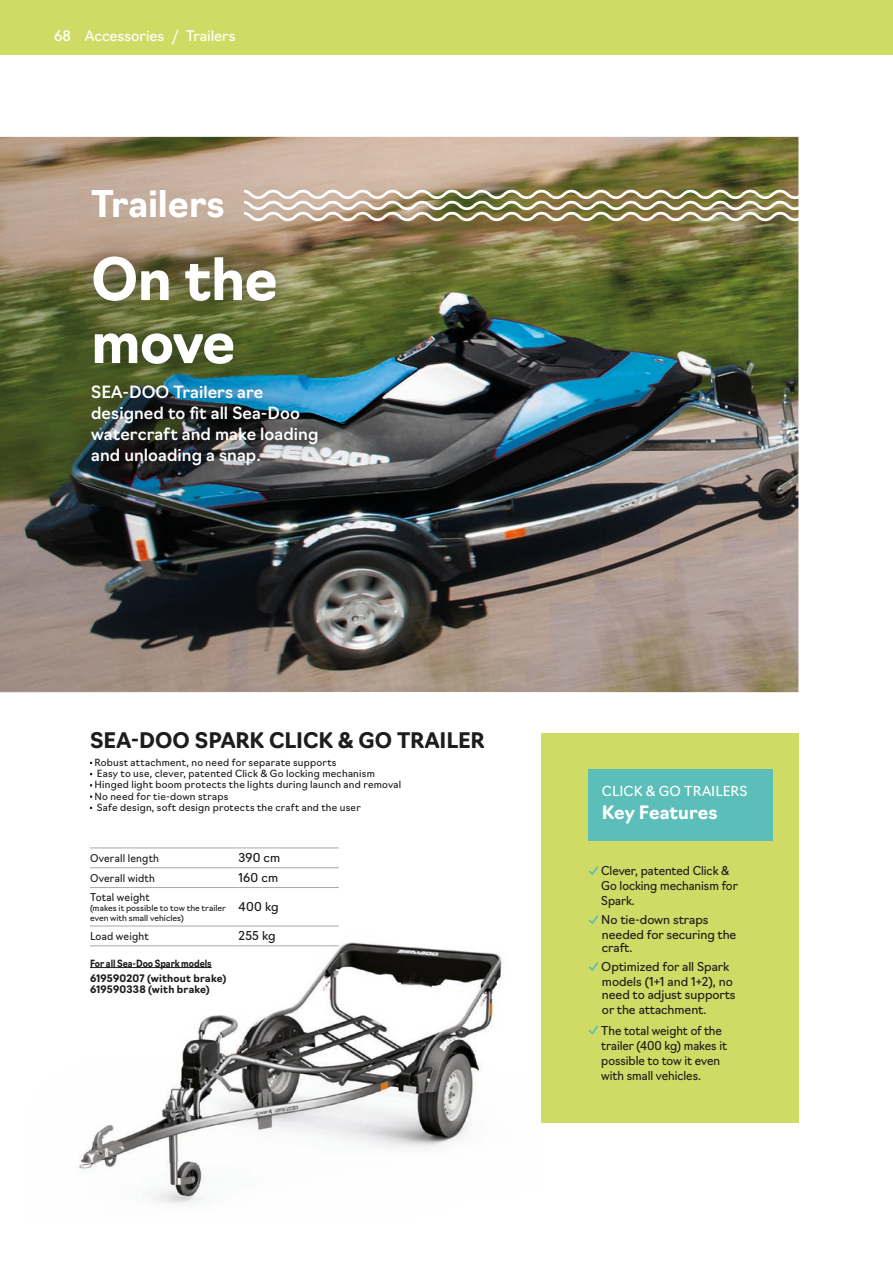
<style>
.page{position:relative;width:893px;height:1263px;background:#fff}
.page>*{position:absolute;margin:0;border:0;box-sizing:border-box;transform-origin:0 0}
.Gros_titre{font:700 57px/63px "Navigo";letter-spacing:-.015em;color:#fff}
.SECTION{font:700 36px "Navigo";color:#fff}
.Titre{font:700 21px "Navigo";color:#1d1d1b}
.t1{font:700 18px "Navigo";color:#fff}
.Intro{font:500 16.5px/21px "Navigo";letter-spacing:.005em;color:#fff}
.FOLIO-LEFT{font:14.25px "Navigo";color:#fff}
.t2{font:13.5px "Navigo";letter-spacing:.005em;color:#fff}
.Description_2018{font:12px/13.5px "Navigo";letter-spacing:-.005em;color:#1d1d1b}
.Description_2018-2{font:12px/15.1px "Navigo";letter-spacing:-.005em;color:#1d1d1b;scale:.95 1}
.t3{font:10.5px "Navigo";letter-spacing:.02em;color:#1d1d1b;scale:.95 1}
.SKU_Size_Color_2019{font:700 10.2px/11.7px "Navigo";letter-spacing:.02em;color:#1d1d1b}
.t4{font:9.75px "Navigo";letter-spacing:.025em;color:#1d1d1b}
.Model_2019{font:700 9.75px "Navigo";letter-spacing:-.005em;color:#1d1d1b;scale:.9 1}
.Description_2018-3{font:8.25px/9.9px "Navigo";letter-spacing:.005em;color:#1d1d1b}
.s1{font-weight:300}
.s2{font-family:"Neue Haas Unica W1 G"}
</style>
<div class="page">
<img style="left:386px;top:137px;width:412px;height:555px">
<img style="left:0;top:137px;width:386px;height:555px">
<div style="left:541px;top:733px;width:257px;height:389px;background:#d0db65"></div>
<div style="left:70px;top:235px;width:269px;height:251px;background:#1d1d1b;opacity:.5"></div>
<div style="left:588px;top:769px;width:184px;height:72px;background:#5bbeb9"></div>
<svg style="left:588px;top:866px;width:11px;height:9px"></svg>
<svg style="left:588px;top:915px;width:11px;height:9px"></svg>
<svg style="left:588px;top:962px;width:11px;height:9px"></svg>
<svg style="left:588px;top:1025px;width:11px;height:10px"></svg>
<img style="left:79px;top:925px;width:464px;height:279px">
<hr style="left:90px;top:848px;width:148px;height:1px;background:#a8a8a8">
<hr style="left:238px;top:848px;width:101px;height:1px;background:#a8a8a8">
<hr style="left:90px;top:867px;width:148px;height:1px;background:#a8a8a8">
<hr style="left:238px;top:867px;width:101px;height:1px;background:#a8a8a8">
<hr style="left:90px;top:887px;width:148px;height:1px;background:#a8a8a8">
<hr style="left:238px;top:887px;width:101px;height:1px;background:#a8a8a8">
<hr style="left:90px;top:926px;width:148px;height:1px;background:#a8a8a8">
<hr style="left:238px;top:926px;width:101px;height:1px;background:#a8a8a8">
<hr style="left:90px;top:945px;width:148px;height:1px;background:#a8a8a8">
<hr style="left:238px;top:945px;width:101px;height:1px;background:#a8a8a8">
<hr style="left:90px;top:967px;width:122px;height:1px;background:#1d1d1b">
<svg style="left:245px;top:190px;width:554px;height:31px"></svg>
<div style="left:0;top:0;width:893px;height:54px;background:#d0db65"></div>
<p class="FOLIO-LEFT" style="left:87px;top:24px;width:150px">Accessoires <span class="s1">//</span> Tr ilers</p>
<p class="FOLIO-LEFT" style="left:54px;top:24px;width:112px">6868 Accessories</p>
<h3 class="FOLIO-LEFT" style="left:188px;top:24px;width:65px">Category</h3>
<p class="SECTION" style="left:91px;top:175px;width:135px">Trailers</p>
<p class="Gros_titre" style="left:91px;top:243px;width:188px">On the move</p>
<p class="Intro" style="left:91px;top:380px;width:229px">SEA-DOO Trailers are designed to fit all Sea-Doo watercraft and make loading and unloading a snap.</p>
<p class="Titre" style="left:90px;top:724px;width:396px">SEA-DOO SPARK CLICK &amp; GO TRAILER</p>
<p class="t4" style="left:90px;top:754px;width:248px"><span class="s2">·</span> Robust attachment, no need for separate supports</p>
<p class="t4" style="left:90px;top:766px;width:286px"><span class="s2">·</span> Easy to use, clever, patented Click &amp; Go locking mechanism</p>
<p class="t4" style="left:90px;top:777px;width:313px"><span class="s2">·</span> Hinged light boom protects the lights during launch and removal</p>
<p class="t4" style="left:90px;top:788px;width:140px"><span class="s2">·</span> No need for tie-down straps</p>
<p class="t4" style="left:90px;top:799px;width:272px"><span class="s2">·</span> Safe design, soft design protects the craft and the user</p>
<p class="t3" style="left:90px;top:850px;width:74px">Overall length</p>
<p class="Description_2018" style="left:238px;top:850px;width:43px">390 cm</p>
<p class="t3" style="left:90px;top:869px;width:70px">Overall width</p>
<p class="Description_2018" style="left:238px;top:870px;width:41px">160 cm</p>
<p class="t3" style="left:90px;top:889px;width:64px">Total weight</p>
<p class="Description_2018-3" style="left:90px;top:902px;width:137px">(makes it possible to tow the trailer even with small vehicles)</p>
<p class="Description_2018" style="left:238px;top:899px;width:42px">400 kg</p>
<p class="t3" style="left:90px;top:928px;width:63px">Load weight</p>
<p class="Description_2018" style="left:238px;top:928px;width:39px">255 kg</p>
<p class="Model_2019" style="left:90px;top:956px;width:137px">For all Sea-Doo Spark models</p>
<p class="SKU_Size_Color_2019" style="left:90px;top:971px;width:138px">619590207 (without brake)<br>619590338 (with brake)</p>
<p class="t2" style="left:602px;top:780px;width:147px">CLICK &amp; GO TRAILERS</p>
<p class="t1" style="left:602px;top:798px;width:117px">Key Features</p>
<p class="Description_2018-2" style="left:601px;top:862px;width:145px">Clever, patented Click &amp;<br>Go locking mechanism for<br>Spark.</p>
<p class="Description_2018" style="left:601px;top:912px;width:109px">No tie-down straps</p>
<p class="Description_2018" style="left:602px;top:926px;width:136px">needed for securing the craft.</p>
<p class="Description_2018" style="left:601px;top:959px;width:130px">Optimized for all Spark</p>
<p class="Description_2018" style="left:602px;top:973px;width:135px">models (1+1 and 1+2), no need to adjust supports</p>
<p class="Description_2018" style="left:602px;top:1002px;width:106px">or the attachment.</p>
<p class="Description_2018-2" style="left:601px;top:1021px;width:134px">The total weight of the trailer (400 kg) makes it possible to tow it even with small vehicles.</p>
</div>
